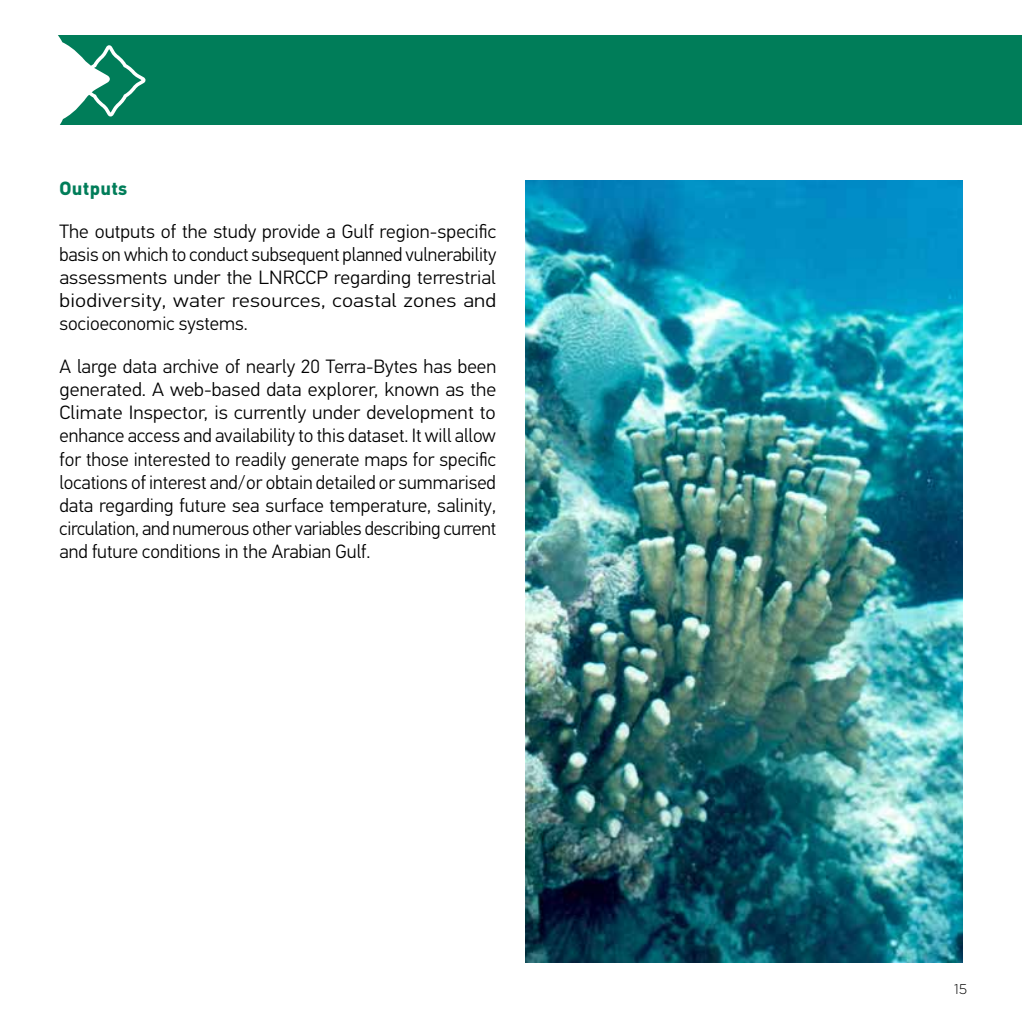
<style>
.page{position:relative;width:1022px;height:1022px;background:#fff}
.page>*{position:absolute;margin:0;border:0;box-sizing:border-box;transform-origin:0 0}
.t1{font:300 19.25px/23.1px "PF Din Text Universal";color:#000;text-align:justify}
.t2{font:700 19.25px "PF Din Text Universal";letter-spacing:.02em;color:#007d59}
.t3{font:300 14px "Gotham HTF";color:#000}
</style>
<div class="page">
<img style="left:526px;top:180px;width:436px;height:782px">
<div style="left:55px;top:35px;width:967px;height:90px;background:#007d59"></div>
<svg style="left:55px;top:35px;width:91px;height:90px"></svg>
<p class="t2" style="left:60px;top:176px;width:69px">Outputs</p>
<p class="t1" style="left:60px;top:221px;width:438px">The outputs of the study provide a Gulf region-specific basis on which to conduct subsequent planned vulnerability assessments under the LNRCCP regarding terrestrial biodiversity, water resources, coastal zones and socioeconomic systems.</p>
<p class="t1" style="left:60px;top:356px;width:438px">A large data archive of nearly 20 Terra-Bytes has been generated. A web-based data explorer, known as the Climate Inspector, is currently under development to enhance access and availability to this dataset. It will allow for those interested to readily generate maps for specific locations of interest and/or obtain detailed or summarised data regarding future sea surface temperature, salinity, circulation, and numerous other variables describing current and future conditions in the Arabian Gulf.</p>
<p class="t3" style="left:954px;top:981px;width:15px">15</p>
</div>
